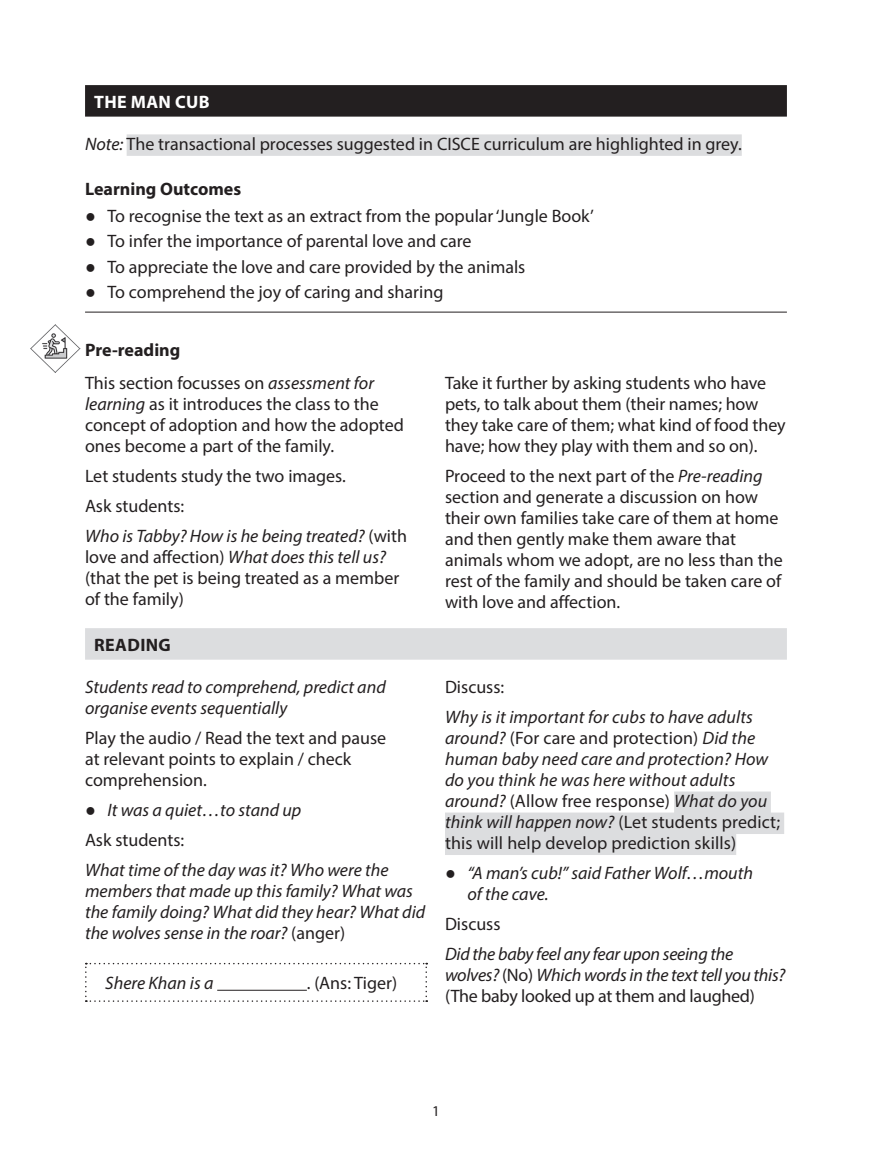
<style>
.page{position:relative;width:872px;height:1170px;background:#fff}
.page>*{position:absolute;margin:0;border:0;box-sizing:border-box;transform-origin:0 0}
.t1{font:18px/21px "Myriad Pro";color:#231f20}
.t2{font:italic 18px/21px "Myriad Pro";color:#231f20}
.t3{font:700 18px "Myriad Pro";color:#231f20}
.t4{font:700 18px "Myriad Pro";letter-spacing:.02em;color:#fff}
.t5{font:700 18px "Myriad Pro";letter-spacing:.02em;color:#231f20}
.t6{font:15px "Myriad Pro";color:#231f20}
.s1{font-style:italic}
.s2{font-weight:700}
.s3{font-style:normal}
</style>
<div class="page">
<div style="left:85px;top:85px;width:702px;height:32px;background:#231f20"></div>
<div style="left:127px;top:134px;width:614px;height:22px;background:#dcdddf"></div>
<hr style="left:85px;top:312px;width:702px;height:1px;background:#231f20">
<img style="left:31px;top:324px;width:50px;height:48px">
<div style="left:85px;top:628px;width:702px;height:31px;background:#dcdddf"></div>
<svg style="left:85px;top:962px;width:342px;height:39px"></svg>
<hr style="left:217px;top:989px;width:90px;height:1px;background:#231f20">
<div style="left:674px;top:791px;width:97px;height:22px;background:#dcdddf"></div>
<div style="left:445px;top:812px;width:339px;height:22px;background:#dcdddf"></div>
<div style="left:445px;top:833px;width:291px;height:22px;background:#dcdddf"></div>
<p class="t4" style="left:94px;top:95px;width:117px">THE MAN CUB</p>
<p class="t1" style="left:85px;top:134px;width:658px"><span class="s1">Note:</span> The transactional processes suggested in CISCE curriculum are highlighted in grey.</p>
<p class="t3" style="left:85px;top:182px;width:158px">Learning Outcomes</p>
<p class="t1" style="left:108px;top:204px;width:488px;line-height:25.5px">To recognise the text as an extract from the popular ‘Jungle Book’ To infer the importance of parental love and care<br>To appreciate the love and care provided by the animals<br>To comprehend the joy of caring and sharing</p>
<p class="t1" style="left:85px;top:334px;width:290px;line-height:33px"><span class="s2">Pre-reading<br></span>This section focusses on <span class="s1">assessment for</span></p>
<p class="t1" style="left:85px;top:394px;width:320px"><span class="s1">learning</span> as it introduces the class to the concept of adoption and how the adopted ones become a part of the family.</p>
<p class="t1" style="left:85px;top:462px;width:323px;line-height:30px">Let students study the two images.<br>Ask students:<br><span class="s1">Who is Tabby? How is he being treated?</span> (with</p>
<p class="t1" style="left:85px;top:547px;width:316px">love and affection) <span class="s1">What does this tell us? </span>(that the pet is being treated as a member of the family)</p>
<p class="t5" style="left:94px;top:637px;width:78px">READING</p>
<p class="t2" style="left:85px;top:677px;width:302px">Students read to comprehend, predict and organise events sequentially</p>
<p class="t1" style="left:85px;top:728px;width:302px">Play the audio / Read the text and pause at relevant points to explain / check comprehension.</p>
<p class="t2" style="left:108px;top:800px;width:195px">It was a quiet…to stand up</p>
<p class="t1" style="left:85px;top:830px;width:101px">Ask students:</p>
<p class="t2" style="left:85px;top:860px;width:342px">What time of the day was it? Who were the members that made up this family? What was the family doing? What did they hear? What did the wolves sense in the roar? <span class="s3">(anger)</span></p>
<p class="t2" style="left:105px;top:973px;width:110px">Shere Khan is a</p>
<p class="t1" style="left:307px;top:973px;width:92px">. (Ans: Tiger)</p>
<p class="t1" style="left:445px;top:373px;width:342px">Take it further by asking students who have pets, to talk about them (their names; how they take care of them; what kind of food they have; how they play with them and so on).</p>
<p class="t1" style="left:445px;top:466px;width:339px">Proceed to the next part of the <span class="s1">Pre-reading </span>section and generate a discussion on how their own families take care of them at home and then gently make them aware that animals whom we adopt, are no less than the rest of the family and should be taken care of with love and affection.</p>
<p class="t1" style="left:445px;top:677px;width:61px">Discuss:</p>
<p class="t2" style="left:445px;top:707px;width:336px">Why is it important for cubs to have adults around? <span class="s3">(For care and protection)</span> Did the human baby need care and protection? How do you think he was here without adults around? <span class="s3">(Allow free response)</span> What do you think will happen now? <span class="s3">(Let students predict; this will help develop prediction skills)</span></p>
<p class="t2" style="left:467px;top:863px;width:287px">“A man’s cub!” said Father Wolf…mouth of the cave.</p>
<p class="t1" style="left:445px;top:914px;width:57px">Discuss</p>
<p class="t2" style="left:445px;top:944px;width:342px">Did the baby feel any fear upon seeing the wolves? <span class="s3">(No)</span> Which words in the text tell you this? <span class="s3">(The baby looked up at them and laughed)</span></p>
<p class="t6" style="left:432px;top:1105px;width:9px">1</p>
</div>
